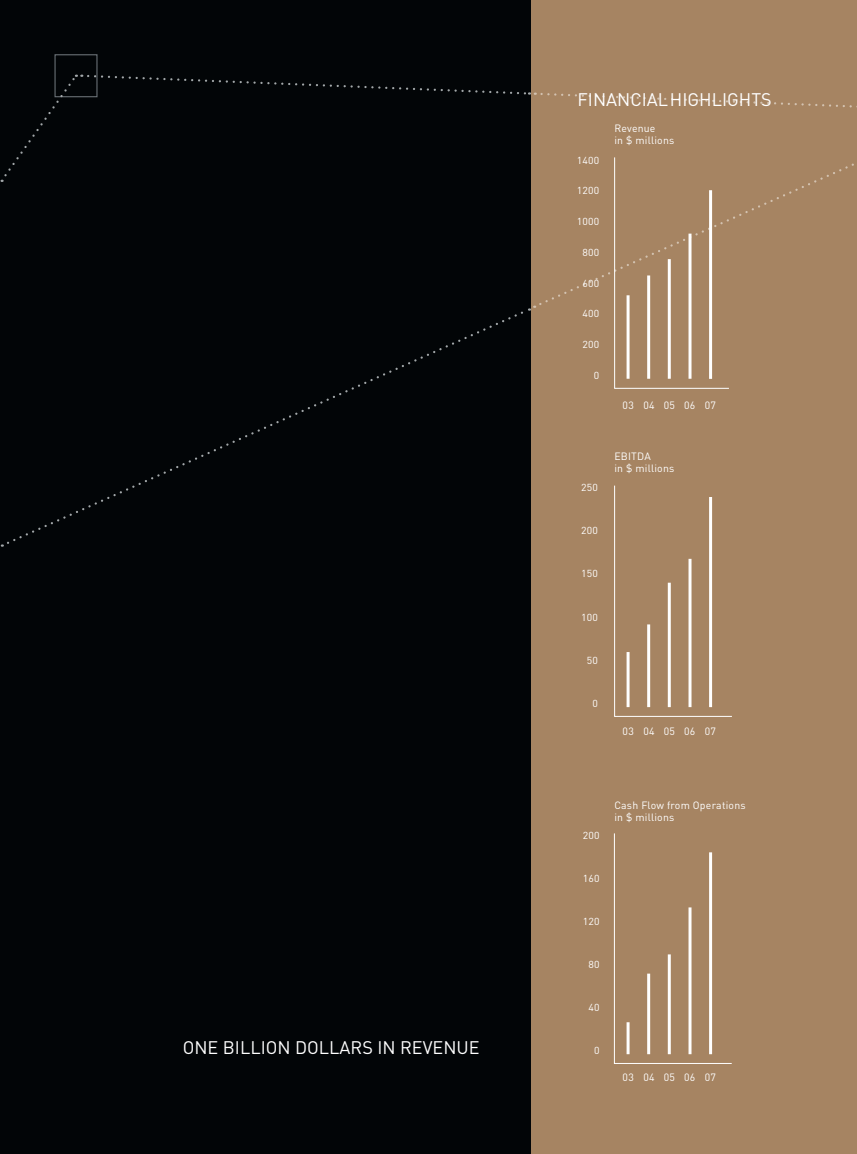
<style>
.page{position:relative;width:857px;height:1154px;background:#fff}
.page>*{position:absolute;margin:0;border:0;box-sizing:border-box;transform-origin:0 0}
.t1{font:18px "DIN";color:#fff}
.t2{font:10.5px/12px "DIN";letter-spacing:.02em;color:#fff}
.t3{font:10.05px "DIN";letter-spacing:.02em;color:#fff;scale:1.04 1}
</style>
<div class="page">
<div style="left:0;top:0;width:531px;height:1153px;background:#020507"></div>
<div style="left:531px;top:0;width:326px;height:1153px;background:#a68462"></div>
<div style="left:54px;top:54px;width:44px;height:43px;border:1px solid #686f74"></div>
<svg style="left:2px;top:74px;width:855px;height:315px"></svg>
<hr style="left:627px;top:295px;width:3px;height:84px;background:#fff">
<hr style="left:647px;top:275px;width:3px;height:104px;background:#fff">
<hr style="left:668px;top:259px;width:3px;height:120px;background:#fff">
<hr style="left:688px;top:233px;width:3px;height:146px;background:#fff">
<hr style="left:709px;top:190px;width:3px;height:189px;background:#fff">
<svg style="left:614px;top:485px;width:118px;height:232px"></svg>
<hr style="left:627px;top:652px;width:3px;height:55px;background:#fff">
<hr style="left:647px;top:624px;width:3px;height:83px;background:#fff">
<hr style="left:668px;top:582px;width:3px;height:125px;background:#fff">
<hr style="left:688px;top:558px;width:3px;height:149px;background:#fff">
<hr style="left:709px;top:497px;width:3px;height:210px;background:#fff">
<svg style="left:614px;top:833px;width:118px;height:231px"></svg>
<hr style="left:627px;top:1022px;width:3px;height:32px;background:#fff">
<hr style="left:647px;top:973px;width:3px;height:81px;background:#fff">
<hr style="left:668px;top:954px;width:3px;height:100px;background:#fff">
<hr style="left:688px;top:907px;width:3px;height:147px;background:#fff">
<hr style="left:709px;top:852px;width:3px;height:202px;background:#fff">
<h1 class="t1" style="left:577px;top:88px;width:196px">FINANCIAL HIGHLIGHTS</h1>
<p class="t3" style="left:577px;top:154px;width:23px">1400</p>
<p class="t3" style="left:577px;top:184px;width:23px">1200</p>
<p class="t3" style="left:577px;top:215px;width:23px">1000</p>
<p class="t3" style="left:582px;top:246px;width:18px">800</p>
<p class="t3" style="left:582px;top:277px;width:18px">600</p>
<p class="t3" style="left:582px;top:307px;width:18px">400</p>
<p class="t3" style="left:582px;top:338px;width:18px">200</p>
<p class="t3" style="left:594px;top:369px;width:7px">0</p>
<p class="t2" style="left:614px;top:122px;width:62px">Revenue<br>in $ millions</p>
<p class="t2" style="left:623px;top:399px;width:95px">03 04 05 06 07</p>
<p class="t3" style="left:581px;top:481px;width:18px">250</p>
<p class="t3" style="left:581px;top:524px;width:18px">200</p>
<p class="t3" style="left:581px;top:567px;width:18px">150</p>
<p class="t3" style="left:581px;top:610px;width:18px">100</p>
<p class="t3" style="left:587px;top:653px;width:12px">50</p>
<p class="t3" style="left:593px;top:697px;width:7px">0</p>
<p class="t2" style="left:614px;top:450px;width:62px">EBITDA<br>in $ millions</p>
<p class="t2" style="left:623px;top:725px;width:95px">03 04 05 06 07</p>
<p class="t3" style="left:583px;top:828px;width:18px">200</p>
<p class="t3" style="left:583px;top:871px;width:18px">160</p>
<p class="t3" style="left:583px;top:914px;width:18px">120</p>
<p class="t3" style="left:588px;top:958px;width:12px">80</p>
<p class="t3" style="left:588px;top:1001px;width:12px">40</p>
<h1 class="t1" style="left:183px;top:1035px;width:298px">ONE BILLION DOLLARS IN REVENUE</h1>
<p class="t3" style="left:594px;top:1044px;width:7px">0</p>
<p class="t2" style="left:614px;top:798px;width:133px">Cash Flow from Operations in $ millions</p>
<p class="t2" style="left:623px;top:1070px;width:95px">03 04 05 06 07</p>
</div>
